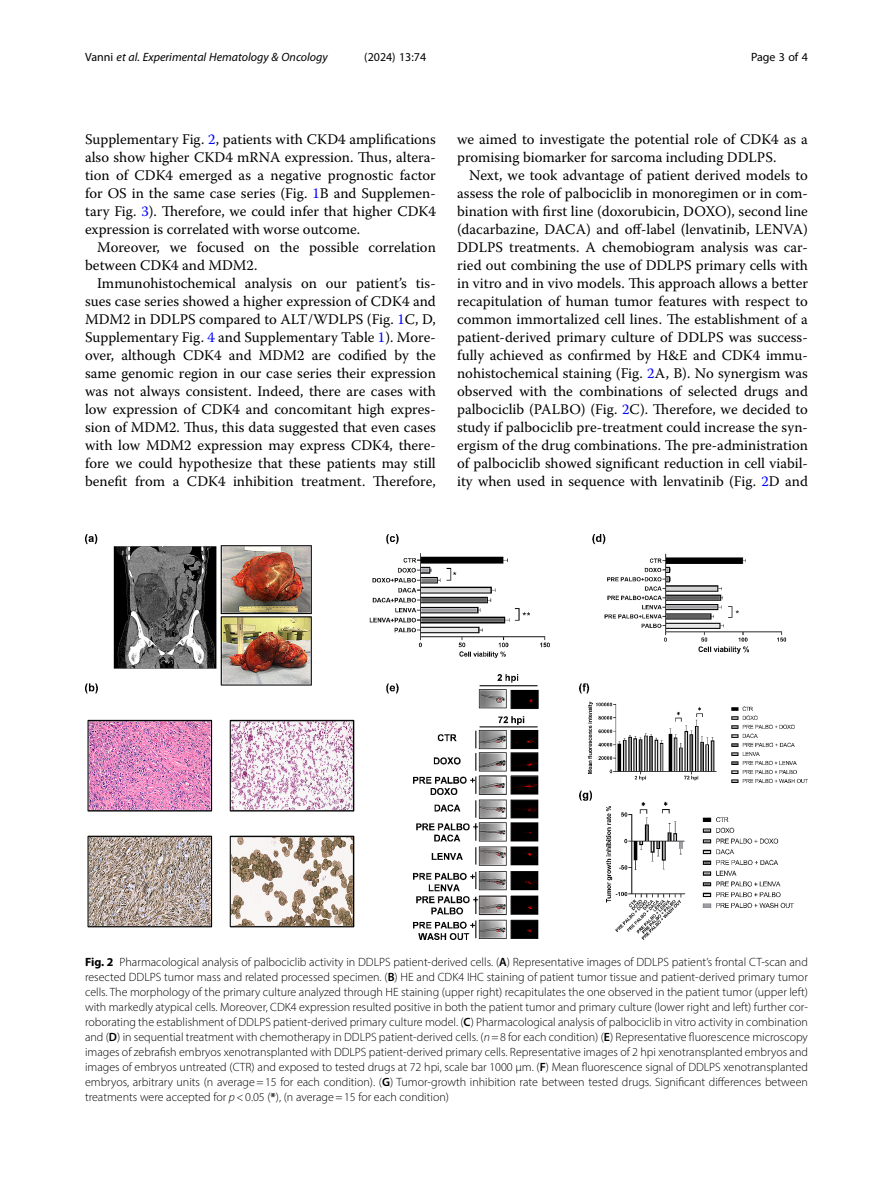
<style>
.page{position:relative;width:893px;height:1191px;background:#fff}
.page>*{position:absolute;margin:0;border:0;box-sizing:border-box;transform-origin:0 0}
.Body_Text_Indent{font:14.7px/18px "Warnock Pro";color:#000;text-align:justify}
.Figure_Caption{font:300 12px/15px "Myriad Pro";color:#000;text-align:justify}
.t1{font:italic 12px "Myriad Pro";color:#000}
.t2{font:12px "Myriad Pro";color:#000}
.s1{font-style:normal}
.s2{color:#00f}
.s3{font-weight:700}
.s4{font-weight:600}
.s5{font-style:italic}
</style>
<div class="page">
<img style="left:85px;top:534px;width:723px;height:405px">
<p class="t1" style="left:85px;top:50px;width:244px"><span class="s1">Vanni</span> et al. Experimental Hematology &amp; Oncology</p>
<p class="t2" style="left:364px;top:50px;width:63px">(2024) 13:74</p>
<p class="t2" style="left:751px;top:50px;width:58px">Page 3 of 4</p>
<p class="Body_Text_Indent" style="left:85px;top:130px;width:352px">Supplementary Fig. <span class="s2">2</span>, patients with CKD4 amplifications also show higher CKD4 mRNA expression. Thus, altera&shy;tion of CDK4 emerged as a negative prognostic factor for OS in the same case series (Fig. <span class="s2">1</span>B and Supplemen&shy;tary Fig. <span class="s2">3</span>). Therefore, we could infer that higher CDK4 expression is correlated with worse outcome.</p>
<p class="Body_Text_Indent" style="left:85px;top:238px;width:352px;text-indent:12px">Moreover, we focused on the possible correlation between CDK4 and MDM2.</p>
<p class="Body_Text_Indent" style="left:85px;top:274px;width:352px;text-indent:12px">Immunohistochemical analysis on our patient’s tis&shy;sues case series showed a higher expression of CDK4 and MDM2 in DDLPS compared to ALT/WDLPS (Fig. <span class="s2">1</span>C, D, Supplementary Fig. <span class="s2">4</span> and Supplementary Table <span class="s2">1</span>). More&shy;over, although CDK4 and MDM2 are codified by the same genomic region in our case series their expression was not always consistent. Indeed, there are cases with low expression of CDK4 and concomitant high expres&shy;sion of MDM2. Thus, this data suggested that even cases with low MDM2 expression may express CDK4, there&shy;fore we could hypothesize that these patients may still benefit from a CDK4 inhibition treatment. Therefore,</p>
<p class="Body_Text_Indent" style="left:457px;top:130px;width:352px">we aimed to investigate the potential role of CDK4 as a promising biomarker for sarcoma including DDLPS.</p>
<p class="Body_Text_Indent" style="left:457px;top:166px;width:352px;text-indent:12px">Next, we took advantage of patient derived models to assess the role of palbociclib in monoregimen or in com&shy;bination with first line (doxorubicin, DOXO), second line (dacarbazine, DACA) and off-label (lenvatinib, LENVA)<br>DDLPS treatments. A chemobiogram analysis was car&shy;ried out combining the use of DDLPS primary cells with in vitro and in vivo models. This approach allows a better recapitulation of human tumor features with respect to common immortalized cell lines. The establishment of a patient-derived primary culture of DDLPS was success&shy;fully achieved as confirmed by H&amp;E and CDK4 immu&shy;nohistochemical staining (Fig. <span class="s2">2</span>A, B). No synergism was observed with the combinations of selected drugs and palbociclib (PALBO) (Fig. <span class="s2">2</span>C). Therefore, we decided to study if palbociclib pre-treatment could increase the syn&shy;ergism of the drug combinations. The pre-administration of palbociclib showed significant reduction in cell viabil&shy;ity when used in sequence with lenvatinib (Fig. <span class="s2">2</span>D and</p>
<p class="Figure_Caption" style="left:85px;top:954px;width:724px"><span class="s3">Fig. 2</span> Pharmacological analysis of palbociclib activity in DDLPS patient-derived cells. (<span class="s4">A</span>) Representative images of DDLPS patient’s frontal CT-scan and resected DDLPS tumor mass and related processed specimen. (<span class="s4">B</span>) HE and CDK4 IHC staining of patient tumor tissue and patient-derived primary tumor cells. The morphology of the primary culture analyzed through HE staining (upper right) recapitulates the one observed in the patient tumor (upper left) with markedly atypical cells. Moreover, CDK4 expression resulted positive in both the patient tumor and primary culture (lower right and left) further cor&shy;roborating the establishment of DDLPS patient-derived primary culture model. (<span class="s4">C</span>) Pharmacological analysis of palbociclib in vitro activity in combination and (<span class="s4">D</span>) in sequential treatment with chemotherapy in DDLPS patient-derived cells. (<span class="s5">n</span>=8 for each condition) (<span class="s4">E</span>) Representative fluorescence microscopy images of zebrafish embryos xenotransplanted with DDLPS patient-derived primary cells. Representative images of 2 hpi xenotransplanted embryos and images of embryos untreated (CTR) and exposed to tested drugs at 72 hpi, scale bar 1000 μm. (<span class="s4">F</span>) Mean fluorescence signal of DDLPS xenotransplanted embryos, arbitrary units (n average=15 for each condition). (<span class="s4">G</span>) Tumor-growth inhibition rate between tested drugs. Significant differences between treatments were accepted for <span class="s5">p</span>&lt;0.05 (<span class="s4">*</span>), (n average=15 for each condition)</p>
</div>
